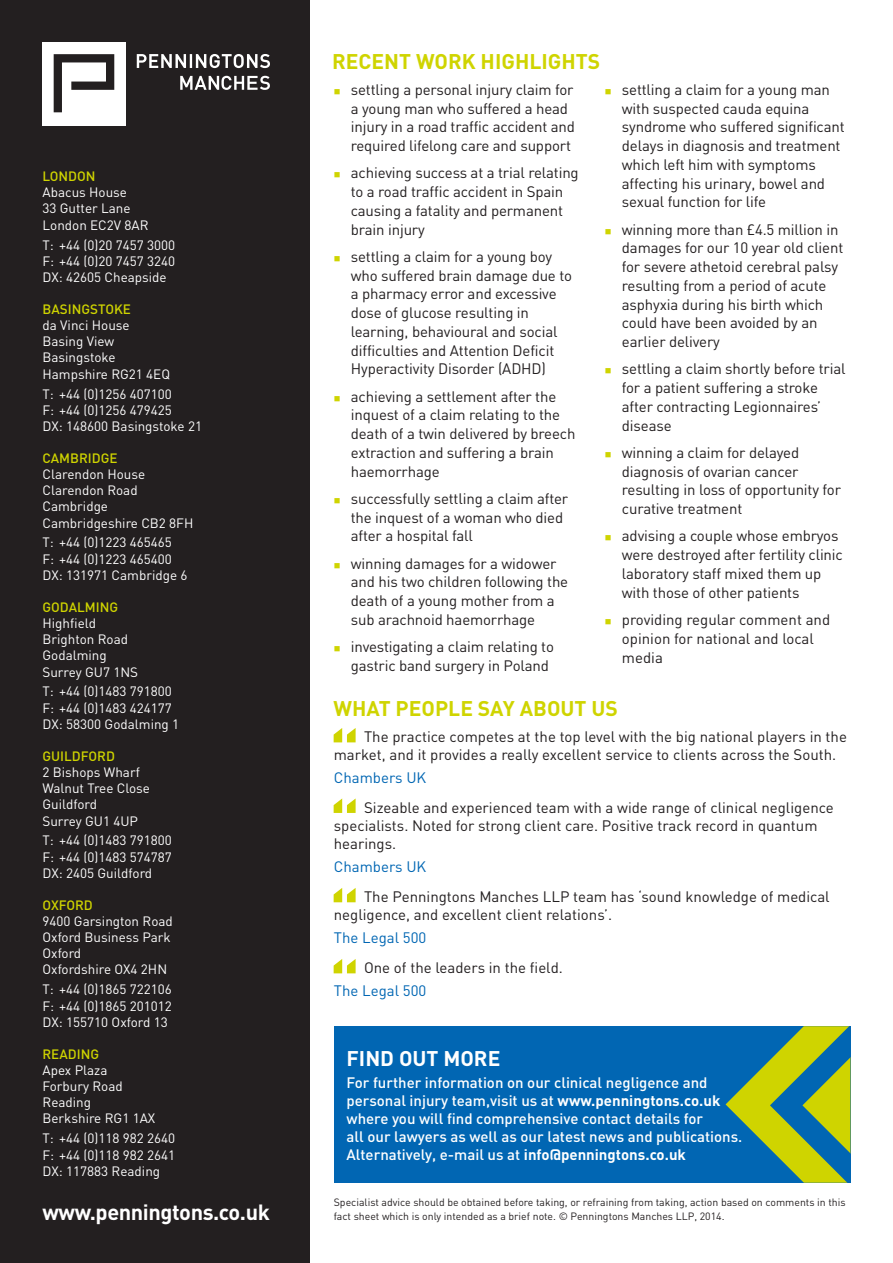
<style>
.page{position:relative;width:893px;height:1263px;background:#fff}
.page>*{position:absolute;margin:0;border:0;box-sizing:border-box;transform-origin:0 0}
.t1{font:700 21.75px "DIN";letter-spacing:-.02em;color:#fff}
.t2{font:700 21px "DIN";color:#cfd400}
.t3{font:700 21px "DIN";color:#fff}
.t4{font:15px/18.8px "DIN";letter-spacing:-.01em;color:#231f20}
.t5{font:500 15px/18px "DIN";color:#fff}
.t6{font:15px "DIN";color:#0166b3}
.t7{font:13.5px/16.2px "DIN";color:#fff}
.t8{font:500 13.5px "DIN";color:#cfd400}
.t9{font:10.5px/13.5px "DIN";color:#231f20}
.s1{color:#cfd400}
.s2{font-weight:700}
</style>
<div class="page">
<div style="left:0;top:0;width:310px;height:1263px;background:#231f20"></div>
<div style="left:334px;top:1026px;width:516px;height:157px;background:#0166b3"></div>
<svg style="left:334px;top:728px;width:22px;height:14px"></svg>
<svg style="left:334px;top:798px;width:22px;height:15px"></svg>
<svg style="left:334px;top:888px;width:22px;height:14px"></svg>
<svg style="left:334px;top:959px;width:22px;height:14px"></svg>
<div style="left:43px;top:43px;width:83px;height:83px;background:#fff"></div>
<svg style="left:54px;top:54px;width:60px;height:58px"></svg>
<svg style="left:137px;top:54px;width:133px;height:36px"></svg>
<svg style="left:725px;top:1026px;width:125px;height:157px"></svg>
<p class="t8" style="left:43px;top:168px;width:55px">LONDON</p>
<p class="t7" style="left:43px;top:184px;width:86px">Abacus House</p>
<p class="t7" style="left:43px;top:200px;width:90px">33 Gutter Lane</p>
<p class="t7" style="left:43px;top:216px;width:108px">London EC2V 8AR</p>
<p class="t7" style="left:43px;top:236px;width:134px">T: +44 (0)20 7457 3000</p>
<p class="t7" style="left:43px;top:252px;width:134px">F: +44 (0)20 7457 3240<br>DX: 42605 Cheapside</p>
<p class="t8" style="left:43px;top:301px;width:90px">BASINGSTOKE</p>
<p class="t7" style="left:43px;top:317px;width:89px">da Vinci House</p>
<p class="t7" style="left:43px;top:333px;width:73px">Basing View</p>
<p class="t7" style="left:43px;top:349px;width:75px">Basingstoke</p>
<p class="t7" style="left:43px;top:365px;width:129px">Hampshire RG21 4EQ</p>
<p class="t7" style="left:43px;top:385px;width:131px">T: +44 (0)1256 407100</p>
<p class="t7" style="left:43px;top:401px;width:161px">F: +44 (0)1256 479425<br>DX: 148600 Basingstoke 21</p>
<p class="t8" style="left:43px;top:449px;width:77px">CAMBRIDGE</p>
<p class="t7" style="left:43px;top:466px;width:104px">Clarendon House</p>
<p class="t7" style="left:43px;top:482px;width:97px">Clarendon Road</p>
<p class="t7" style="left:43px;top:498px;width:67px">Cambridge</p>
<p class="t7" style="left:43px;top:514px;width:152px">Cambridgeshire CB2 8FH</p>
<p class="t7" style="left:43px;top:534px;width:131px">T: +44 (0)1223 465465</p>
<p class="t7" style="left:43px;top:550px;width:147px">F: +44 (0)1223 465400<br>DX: 131971 Cambridge 6</p>
<p class="t8" style="left:43px;top:598px;width:77px">GODALMING</p>
<p class="t7" style="left:43px;top:615px;width:55px">Highfield</p>
<p class="t7" style="left:43px;top:631px;width:87px">Brighton Road</p>
<p class="t7" style="left:43px;top:647px;width:66px">Godalming</p>
<p class="t7" style="left:43px;top:663px;width:97px">Surrey GU7 1NS</p>
<p class="t7" style="left:43px;top:683px;width:131px">T: +44 (0)1483 791800</p>
<p class="t7" style="left:43px;top:699px;width:138px">F: +44 (0)1483 424177<br>DX: 58300 Godalming 1</p>
<p class="t8" style="left:43px;top:747px;width:74px">GUILDFORD</p>
<p class="t7" style="left:43px;top:764px;width:99px">2 Bishops Wharf</p>
<p class="t7" style="left:43px;top:780px;width:109px">Walnut Tree Close</p>
<p class="t7" style="left:43px;top:796px;width:56px">Guildford</p>
<p class="t7" style="left:43px;top:812px;width:97px">Surrey GU1 4UP</p>
<p class="t7" style="left:43px;top:832px;width:131px">T: +44 (0)1483 791800</p>
<p class="t7" style="left:43px;top:848px;width:131px">F: +44 (0)1483 574787<br>DX: 2405 Guildford</p>
<p class="t8" style="left:43px;top:896px;width:52px">OXFORD</p>
<p class="t7" style="left:43px;top:913px;width:132px">9400 Garsington Road</p>
<p class="t7" style="left:43px;top:929px;width:130px">Oxford Business Park</p>
<p class="t7" style="left:43px;top:945px;width:40px">Oxford</p>
<p class="t7" style="left:43px;top:961px;width:126px">Oxfordshire OX4 2HN</p>
<p class="t7" style="left:43px;top:981px;width:131px">T: +44 (0)1865 722106</p>
<p class="t7" style="left:43px;top:997px;width:131px">F: +44 (0)1865 201012<br>DX: 155710 Oxford 13</p>
<p class="t8" style="left:43px;top:1045px;width:58px">READING</p>
<p class="t7" style="left:43px;top:1062px;width:66px">Apex Plaza</p>
<p class="t7" style="left:43px;top:1078px;width:82px">Forbury Road</p>
<p class="t7" style="left:43px;top:1094px;width:50px">Reading</p>
<p class="t7" style="left:43px;top:1110px;width:114px">Berkshire RG1 1AX</p>
<p class="t7" style="left:43px;top:1130px;width:134px">T: +44 (0)118 982 2640</p>
<p class="t7" style="left:43px;top:1146px;width:134px">F: +44 (0)118 982 2641<br>DX: 117883 Reading</p>
<p class="t1" style="left:43px;top:1198px;width:229px">www.penningtons.co.uk</p>
<p class="t2" style="left:332px;top:48px;width:270px">RECENT WORK HIGHLIGHTS</p>
<p class="t4" style="left:351px;top:80px;width:226px;text-indent:-17px"><span class="s1">■</span> settling a personal injury claim for a young man who suffered a head injury in a road traffic accident and required lifelong care and support</p>
<p class="t4" style="left:351px;top:163px;width:229px;text-indent:-17px"><span class="s1">■</span> achieving success at a trial relating to a road traffic accident in Spain causing a fatality and permanent brain injury</p>
<p class="t4" style="left:351px;top:247px;width:223px;text-indent:-17px"><span class="s1">■</span> settling a claim for a young boy who suffered brain damage due to a pharmacy error and excessive dose of glucose resulting in learning, behavioural and social difficulties and Attention Deficit<br>Hyperactivity Disorder (ADHD)</p>
<p class="t4" style="left:351px;top:387px;width:226px;text-indent:-17px"><span class="s1">■</span> achieving a settlement after the inquest of a claim relating to the death of a twin delivered by breech extraction and suffering a brain haemorrhage</p>
<p class="t4" style="left:351px;top:489px;width:219px;text-indent:-17px"><span class="s1">■</span> successfully settling a claim after the inquest of a woman who died after a hospital fall</p>
<p class="t4" style="left:351px;top:554px;width:219px;text-indent:-17px"><span class="s1">■</span> winning damages for a widower and his two children following the death of a young mother from a sub arachnoid haemorrhage</p>
<p class="t4" style="left:351px;top:637px;width:205px;text-indent:-17px"><span class="s1">■</span> investigating a claim relating to gastric band surgery in Poland</p>
<p class="t4" style="left:622px;top:80px;width:224px;text-indent:-17px"><span class="s1">■</span> settling a claim for a young man with suspected cauda equina syndrome who suffered significant delays in diagnosis and treatment which left him with symptoms affecting his urinary, bowel and sexual function for life</p>
<p class="t4" style="left:622px;top:220px;width:223px;text-indent:-17px"><span class="s1">■</span> winning more than £4.5 million in damages for our 10 year old client for severe athetoid cerebral palsy resulting from a period of acute asphyxia during his birth which could have been avoided by an earlier delivery</p>
<p class="t4" style="left:622px;top:359px;width:225px;text-indent:-17px"><span class="s1">■</span> settling a claim shortly before trial for a patient suffering a stroke after contracting Legionnaires’ disease</p>
<p class="t4" style="left:622px;top:443px;width:221px;text-indent:-17px"><span class="s1">■</span> winning a claim for delayed diagnosis of ovarian cancer resulting in loss of opportunity for curative treatment</p>
<p class="t4" style="left:622px;top:526px;width:222px;text-indent:-17px"><span class="s1">■</span> advising a couple whose embryos were destroyed after fertility clinic laboratory staff mixed them up with those of other patients</p>
<p class="t4" style="left:622px;top:610px;width:210px;text-indent:-17px"><span class="s1">■</span> providing regular comment and opinion for national and local media</p>
<p class="t2" style="left:334px;top:695px;width:286px">WHAT PEOPLE SAY ABOUT US</p>
<p class="t4" style="left:334px;top:728px;width:515px;line-height:18px;text-indent:30px">The practice competes at the top level with the big national players in the market, and it provides a really excellent service to clients across the South.</p>
<p class="t6" style="left:334px;top:768px;width:94px">Chambers UK</p>
<p class="t4" style="left:334px;top:799px;width:501px;line-height:18px;text-indent:30px">Sizeable and experienced team with a wide range of clinical negligence specialists. Noted for strong client care. Positive track record in quantum hearings.</p>
<p class="t6" style="left:334px;top:857px;width:94px">Chambers UK</p>
<p class="t4" style="left:334px;top:888px;width:497px;line-height:18px;text-indent:30px">The Penningtons Manches LLP team has ‘sound knowledge of medical negligence, and excellent client relations’.</p>
<p class="t6" style="left:334px;top:928px;width:94px">The Legal 500</p>
<p class="t4" style="left:364px;top:958px;width:200px">One of the leaders in the field.</p>
<p class="t6" style="left:334px;top:981px;width:94px">The Legal 500</p>
<p class="t3" style="left:347px;top:1045px;width:155px">FIND OUT MORE</p>
<p class="t5" style="left:347px;top:1073px;width:397px">For further information on our clinical negligence and personal injury team,visit us at <span class="s2">www.penningtons.co.uk </span>where you will find comprehensive contact details for<br>all our lawyers as well as our latest news and publications.<br>Alternatively, e-mail us at <span class="s2">info@penningtons.co.uk</span></p>
<p class="t9" style="left:334px;top:1195px;width:513px">Specialist advice should be obtained before taking, or refraining from taking, action based on comments in this fact sheet which is only intended as a brief note. © Penningtons Manches LLP, 2014.</p>
</div>
